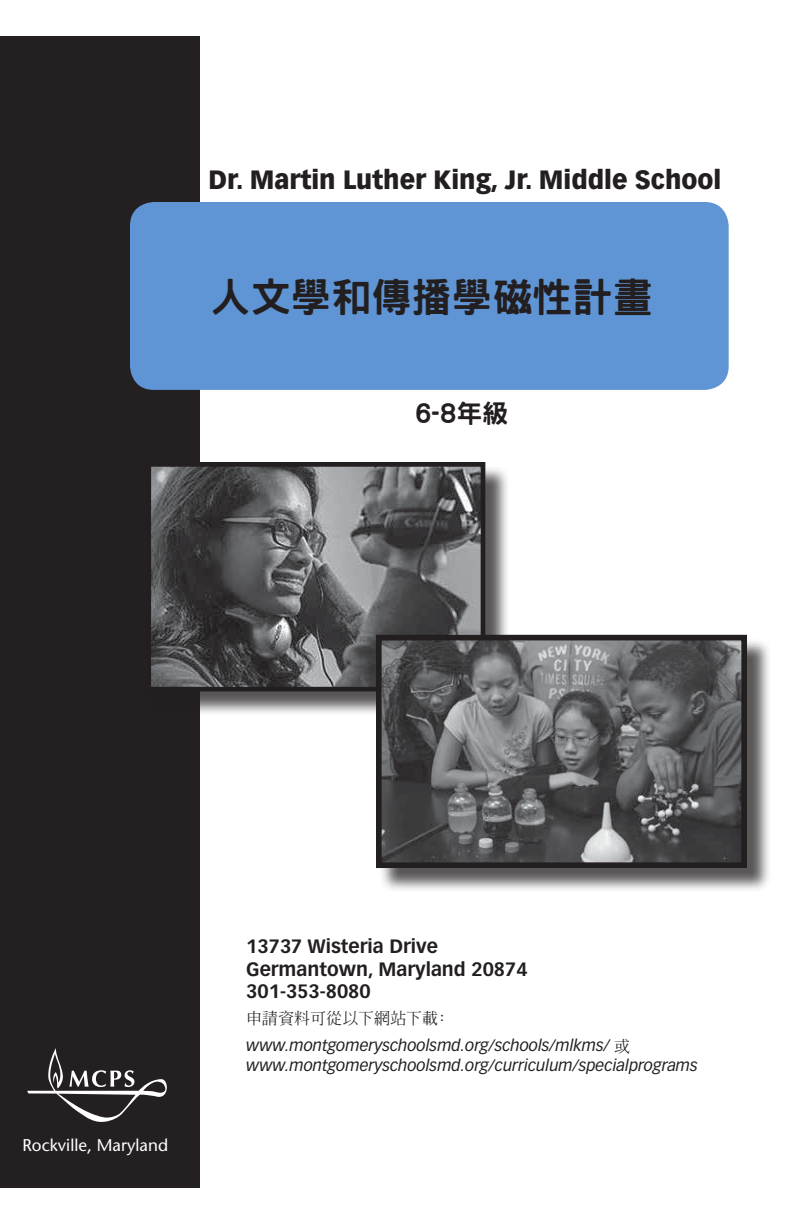
<style>
.page{position:relative;width:792px;height:1224px;background:#fff}
.page>*{position:absolute;margin:0;border:0;box-sizing:border-box;transform-origin:0 0}
.t1{font:800 40.2px "Han Wang Hei";color:#231f20}
.t2{font:900 26px "Vectora LT Std";color:#231f20;scale:.95 1}
.t3{font:800 26px "Han Wang Hei";color:#231f20}
.t4{font:700 19px "Vectora LT Std";color:#231f20}
.t5{font:500 17px "Stone Sans Std";color:#fff}
.t6{font:italic 16px/19.2px "Vectora LT Std";color:#231f20}
.t7{font:500 16px "Han Wang Ming";color:#231f20}
.s1{font-family:"Han Wang Ming";font-weight:500;font-style:normal}
</style>
<div class="page">
<div style="left:0;top:36px;width:200px;height:1152px;background:#242021"></div>
<svg style="left:27px;top:1048px;width:140px;height:74px;background:#423f40"></svg>
<div style="left:130px;top:202px;width:599px;height:188px;background:#5f95d5;border-radius:24px"></div>
<div style="left:149px;top:465px;width:361px;height:251px;background:#231f20;opacity:.75"></div>
<img style="left:152px;top:468px;width:327px;height:218px">
<div style="left:146px;top:462px;width:339px;height:230px;border:5px solid #231f20"></div>
<div style="left:379px;top:638px;width:393px;height:255px;background:#231f20;opacity:.75"></div>
<img style="left:383px;top:642px;width:357px;height:219px">
<div style="left:376px;top:635px;width:371px;height:233px;border:6px solid #231f20"></div>
<p class="t2" style="left:209px;top:163px;width:541px">Dr. Martin Luther King, Jr. Middle School</p>
<p class="t1" style="left:210px;top:276px;width:444px">人文學和傳播學磁性計畫</p>
<p class="t3" style="left:415px;top:400px;width:95px">6-8年級</p>
<p class="t5" style="left:23px;top:1135px;width:147px">Rockville, Maryland</p>
<p class="t4" style="left:246px;top:934px;width:193px">13737 Wisteria Drive</p>
<p class="t4" style="left:246px;top:957px;width:283px">Germantown, Maryland 20874</p>
<p class="t4" style="left:246px;top:980px;width:126px">301-353-8080</p>
<p class="t7" style="left:246px;top:1009px;width:202px">申請資料可從以下網站下載:</p>
<p class="t6" style="left:246px;top:1036px;width:453px">www.montgomeryschoolsmd.org/schools/mlkms/ <span class="s1">或</span>www.montgomeryschoolsmd.org/curriculum/specialprograms</p>
</div>
